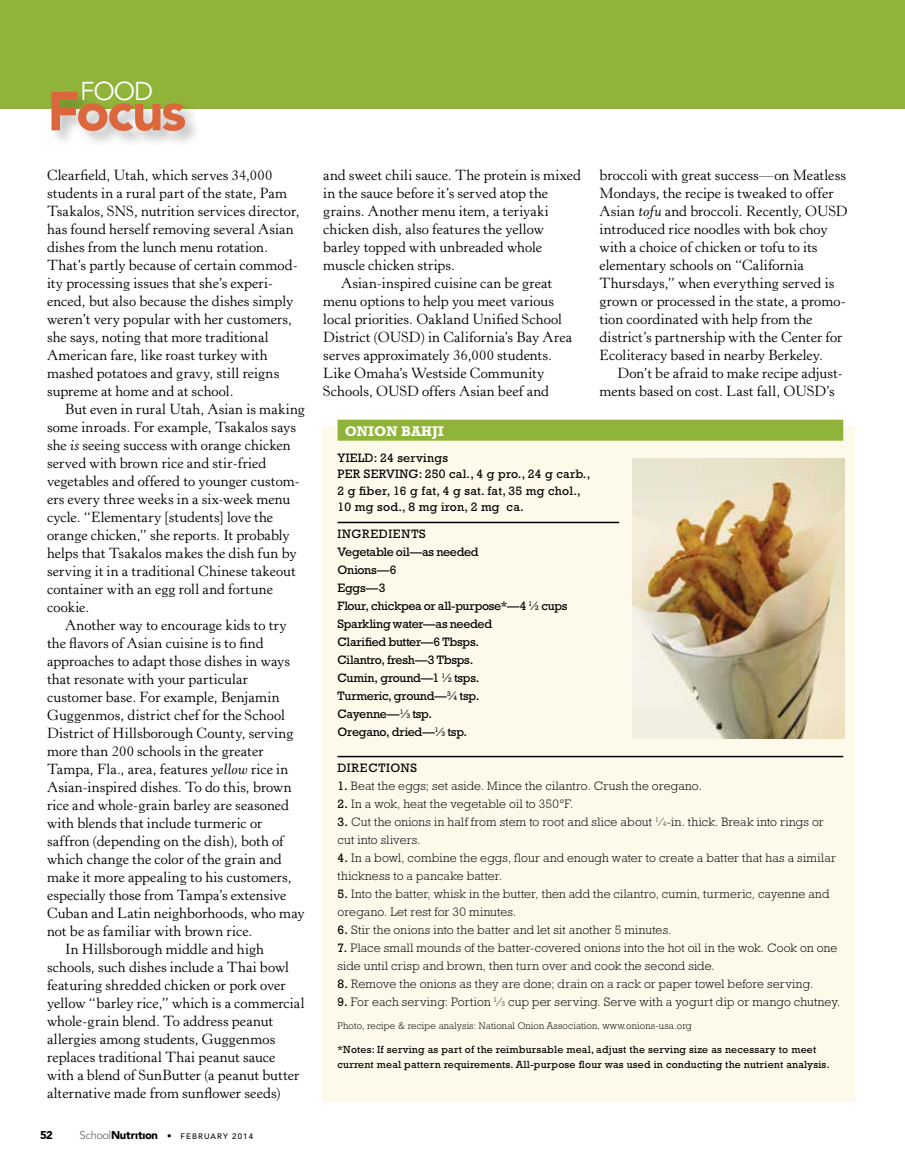
<style>
.page{position:relative;width:905px;height:1175px;background:#fff}
.page>*{position:absolute;margin:0;border:0;box-sizing:border-box;transform-origin:0 0}
.t1{font:900 54.3px "Avenir LT Std";color:#dc673d}
.t2{font:25.65px "Avenir LT Std";color:#fff}
.t3{font:14.55px/18px "Horley Old Style MT Std";letter-spacing:.005em;color:#000}
.t4{font:700 14.25px "Rockwell Std";color:#fff}
.t5{font:300 12.3px/18px "Rockwell Std";letter-spacing:.01em;color:#000}
.t6{font:12.3px/18px "Rockwell Std";letter-spacing:-.01em;color:#000}
.t7{font:12.3px/16.5px "Rockwell Std";letter-spacing:.02em;color:#000}
.t8{font:12.3px "Rockwell Std";letter-spacing:.05em;color:#000}
.t9{font:900 11.25px "Avenir LT Std";color:#000}
.t10{font:10.5px/15px "Rockwell Std";letter-spacing:.02em;color:#000}
.t11{font:300 9.75px "Rockwell Std";letter-spacing:.02em;color:#000}
.t12{font:500 7.8px "Avenir LT Std";letter-spacing:.14em;color:#000}
.s1{font-style:italic}
.s2{font-weight:400;font-size:11.25px;color:#6d6e71}
.s3{font-weight:900;font-size:11.25px}
.s4{font-size:9px}
.s5{font-size:6.75px}
.s6{font-weight:400}
</style>
<div class="page">
<div style="left:0;top:0;width:904px;height:108px;background:#90b439"></div>
<div style="left:49px;top:90px;width:153px;height:58px;background:#000;opacity:.25"></div>
<div style="left:322px;top:426px;width:533px;height:675px;background:#fdfaeb"></div>
<div style="left:337px;top:420px;width:506px;height:21px;background:#90b439"></div>
<hr style="left:337px;top:522px;width:282px;height:1px;background:#000">
<hr style="left:337px;top:756px;width:506px;height:1px;background:#000">
<img style="left:632px;top:459px;width:212px;height:280px">
<h2 class="t2" style="left:80px;top:76px;width:75px">FOOD</h2>
<h1 class="t1" style="left:47px;top:78px;width:141px">Focus</h1>
<p class="t3" style="left:47px;top:166px;width:254px">Clearfield, Utah, which serves 34,000 students in a rural part of the state, Pam Tsakalos, SNS, nutrition services director, has found herself removing several Asian dishes from the lunch menu rotation.<br>That’s partly because of certain commod&shy;ity processing issues that she’s experi&shy;enced, but also because the dishes simply weren’t very popular with her customers, she says, noting that more traditional American fare, like roast turkey with mashed potatoes and gravy, still reigns supreme at home and at school.</p>
<p class="t3" style="left:47px;top:400px;width:259px;text-indent:18px">But even in rural Utah, Asian is making some inroads. For example, Tsakalos says she <span class="s1">is</span> seeing success with orange chicken served with brown rice and stir-fried vegetables and offered to younger custom&shy;ers every three weeks in a six-week menu cycle. “Elementary [students] love the orange chicken,” she reports. It probably helps that Tsakalos makes the dish fun by serving it in a traditional Chinese takeout container with an egg roll and fortune cookie.</p>
<p class="t3" style="left:65px;top:616px;width:223px">Another way to encourage kids to try</p>
<p class="t3" style="left:47px;top:634px;width:218px">the flavors of Asian cuisine is to find</p>
<p class="t3" style="left:47px;top:652px;width:244px">approaches to adapt those dishes in ways</p>
<p class="t3" style="left:47px;top:670px;width:203px">that resonate with your particular</p>
<p class="t3" style="left:47px;top:688px;width:234px">customer base. For example, Benjamin</p>
<p class="t3" style="left:47px;top:706px;width:239px">Guggenmos, district chef for the School</p>
<p class="t3" style="left:47px;top:724px;width:248px">District of Hillsborough County, serving</p>
<p class="t3" style="left:47px;top:742px;width:218px">more than 200 schools in the greater</p>
<p class="t3" style="left:47px;top:760px;width:243px">Tampa, Fla., area, features <span class="s1">yellow</span> rice in</p>
<p class="t3" style="left:47px;top:778px;width:246px">Asian-inspired dishes. To do this, brown</p>
<p class="t3" style="left:47px;top:796px;width:243px">rice and whole-grain barley are seasoned</p>
<p class="t3" style="left:47px;top:814px;width:217px">with blends that include turmeric or</p>
<p class="t3" style="left:47px;top:832px;width:238px">saffron (depending on the dish), both of</p>
<p class="t3" style="left:47px;top:850px;width:236px">which change the color of the grain and</p>
<p class="t3" style="left:47px;top:868px;width:246px">make it more appealing to his customers,</p>
<p class="t3" style="left:47px;top:886px;width:241px">especially those from Tampa’s extensive</p>
<p class="t3" style="left:47px;top:904px;width:259px">Cuban and Latin neighborhoods, who may</p>
<p class="t3" style="left:47px;top:922px;width:207px">not be as familiar with brown rice.</p>
<p class="t3" style="left:65px;top:940px;width:200px">In Hillsborough middle and high</p>
<p class="t3" style="left:47px;top:958px;width:243px">schools, such dishes include a Thai bowl</p>
<p class="t3" style="left:47px;top:976px;width:240px">featuring shredded chicken or pork over</p>
<p class="t3" style="left:47px;top:994px;width:259px">yellow “barley rice,” which is a commercial</p>
<p class="t3" style="left:47px;top:1012px;width:228px">whole-grain blend. To address peanut</p>
<p class="t3" style="left:47px;top:1030px;width:230px">allergies among students, Guggenmos</p>
<p class="t3" style="left:47px;top:1048px;width:230px">replaces traditional Thai peanut sauce</p>
<p class="t3" style="left:47px;top:1066px;width:254px">with a blend of SunButter (a peanut butter</p>
<p class="t3" style="left:47px;top:1084px;width:235px">alternative made from sunflower seeds)</p>
<p class="t9" style="left:40px;top:1128px;width:14px">52</p>
<p class="t12" style="left:80px;top:1131px;width:175px"><span class="s2">School</span><span class="s3">Nutrıtıon</span> <span class="s4">•</span> FEBRUARY 2014</p>
<p class="t3" style="left:323px;top:166px;width:259px">and sweet chili sauce. The protein is mixed</p>
<p class="t3" style="left:323px;top:184px;width:226px">in the sauce before it’s served atop the</p>
<p class="t3" style="left:323px;top:202px;width:227px">grains. Another menu item, a teriyaki</p>
<p class="t3" style="left:323px;top:220px;width:222px">chicken dish, also features the yellow</p>
<p class="t3" style="left:323px;top:238px;width:220px">barley topped with unbreaded whole</p>
<p class="t3" style="left:323px;top:256px;width:133px">muscle chicken strips.</p>
<p class="t3" style="left:341px;top:274px;width:212px">Asian-inspired cuisine can be great</p>
<p class="t3" style="left:323px;top:292px;width:232px">menu options to help you meet various</p>
<p class="t3" style="left:323px;top:310px;width:240px">local priorities. Oakland Unified School</p>
<p class="t3" style="left:323px;top:328px;width:250px">District (OUSD) in California’s Bay Area</p>
<p class="t3" style="left:323px;top:346px;width:230px">serves approximately 36,000 students.</p>
<p class="t3" style="left:323px;top:364px;width:223px">Like Omaha’s Westside Community</p>
<p class="t3" style="left:323px;top:382px;width:227px">Schools, OUSD offers Asian beef and</p>
<p class="t3" style="left:599px;top:166px;width:250px">broccoli with great success—on Meatless Mondays, the recipe is tweaked to offer Asian <span class="s1">tofu</span> and broccoli. Recently, OUSD introduced rice noodles with bok choy with a choice of chicken or tofu to its elementary schools on “California Thursdays,” when everything served is grown or processed in the state, a promo&shy;tion coordinated with help from the district’s partnership with the Center for Ecoliteracy based in nearby Berkeley.</p>
<p class="t3" style="left:599px;top:364px;width:245px;text-indent:18px">Don’t be afraid to make recipe adjust&shy;ments based on cost. Last fall, OUSD’s</p>
<p class="t4" style="left:345px;top:423px;width:101px">ONION BAHJI</p>
<p class="t7" style="left:337px;top:449px;width:254px">YIELD: 24 servings<br>PER SERVING: 250 cal., 4 g pro., 24 g carb.,<br>2 g fiber, 16 g fat, 4 g sat. fat, 35 mg chol.,<br>10 mg sod., 8 mg iron, 2 mg ca.</p>
<p class="t6" style="left:337px;top:525px;width:231px">INGREDIENTS<br>Vegetable oil—as needed<br>Onions—6<br>Eggs—3<br>Flour, chickpea or all-purpose*—4 <sup>1</sup>⁄<span class="s5">2</span> cups<br>Sparkling water—as needed<br>Clarified butter—6 Tbsps.<br>Cilantro, fresh—3 Tbsps.<br>Cumin, ground—1 <sup>1</sup>⁄<span class="s5">2</span> tsps.<br>Turmeric, ground—<sup>3</sup>⁄<span class="s5">4</span> tsp.<br>Cayenne—<sup>1</sup>⁄<span class="s5">3</span> tsp.<br>Oregano, dried—<sup>1</sup>⁄<span class="s5">3</span> tsp.</p>
<p class="t8" style="left:337px;top:761px;width:81px">DIRECTIONS</p>
<p class="t5" style="left:337px;top:777px;width:366px"><span class="s6">1.</span> Beat the eggs; set aside. Mince the cilantro. Crush the oregano.</p>
<p class="t5" style="left:337px;top:795px;width:237px"><span class="s6">2.</span> In a wok, heat the vegetable oil to 350°F.</p>
<p class="t5" style="left:337px;top:813px;width:488px"><span class="s6">3.</span> Cut the onions in half from stem to root and slice about <sup>1</sup>⁄<span class="s5">4</span>-in. thick. Break into rings or cut into slivers.</p>
<p class="t5" style="left:337px;top:849px;width:500px"><span class="s6">4.</span> In a bowl, combine the eggs, flour and enough water to create a batter that has a similar thickness to a pancake batter.</p>
<p class="t5" style="left:337px;top:885px;width:493px"><span class="s6">5.</span> Into the batter, whisk in the butter, then add the cilantro, cumin, turmeric, cayenne and oregano. Let rest for 30 minutes.</p>
<p class="t5" style="left:337px;top:921px;width:335px"><span class="s6">6.</span> Stir the onions into the batter and let sit another 5 minutes.</p>
<p class="t5" style="left:337px;top:939px;width:501px"><span class="s6">7.</span> Place small mounds of the batter-covered onions into the hot oil in the wok. Cook on one side until crisp and brown, then turn over and cook the second side.</p>
<p class="t5" style="left:337px;top:975px;width:477px"><span class="s6">8.</span> Remove the onions as they are done; drain on a rack or paper towel before serving.</p>
<p class="t5" style="left:337px;top:993px;width:504px"><span class="s6">9.</span> For each serving: Portion <sup>1</sup>⁄<span class="s5">3</span> cup per serving. Serve with a yogurt dip or mango chutney.</p>
<p class="t11" style="left:337px;top:1020px;width:355px">Photo, recipe &amp; recipe analysis: National Onion Association, www.onions-usa.org</p>
<p class="t10" style="left:337px;top:1041px;width:493px">*Notes: If serving as part of the reimbursable meal, adjust the serving size as necessary to meet current meal pattern requirements. All-purpose flour was used in conducting the nutrient analysis.</p>
</div>
